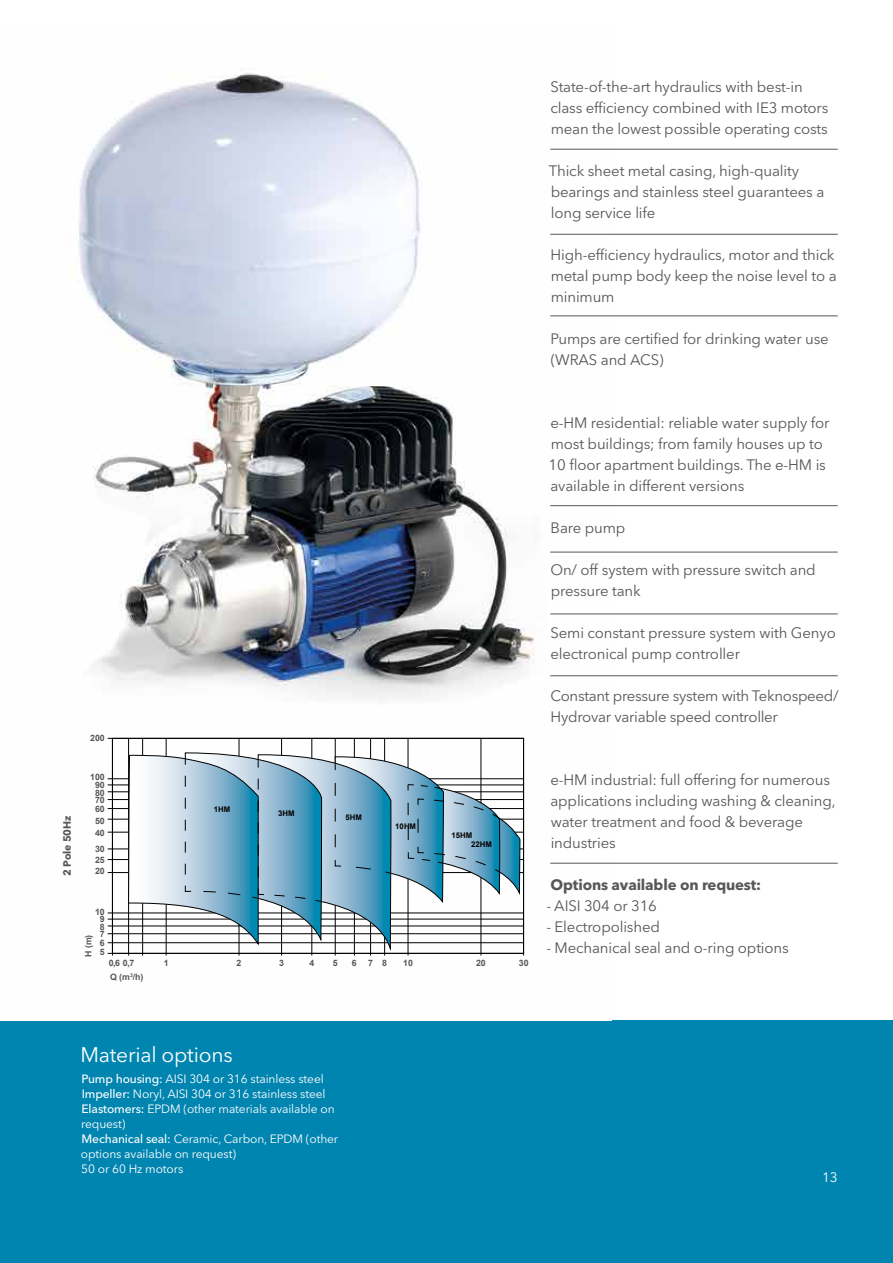
<style>
.page{position:relative;width:893px;height:1263px;background:#fff}
.page>*{position:absolute;margin:0;border:0;box-sizing:border-box;transform-origin:0 0}
.t1{font:21px "Avenir Next LT Pro";letter-spacing:-.01em;color:#fff}
.t2{font:15px/21px "Avenir Next LT Pro";letter-spacing:-.01em;color:#575756}
.t3{font:700 15px "Avenir Next LT Pro";letter-spacing:-.01em;color:#575756}
.t4{font:13.5px "Avenir Next LT Pro";color:#fff}
.t5{font:12px/15px "Avenir Next LT Pro";letter-spacing:-.01em;color:#fff}
.t6{font:700 10.5px "Avenir Next LT Pro";letter-spacing:-.01em;color:#575756}
.t7{font:700 8.7px "Arial";color:#575756}
.t8{font:700 7.8px "Arial";color:#000}
.s1{font-weight:500}
</style>
<div class="page">
<div style="left:0;top:1020px;width:893px;height:243px;background:#0085b0"></div>
<img style="left:76px;top:73px;width:535px;height:883px">
<hr style="left:166px;top:738px;width:1px;height:215px;background:#000">
<hr style="left:408px;top:738px;width:1px;height:215px;background:#000">
<hr style="left:128px;top:738px;width:1px;height:215px;background:#000">
<hr style="left:142px;top:738px;width:1px;height:215px;background:#000">
<hr style="left:239px;top:738px;width:1px;height:215px;background:#000">
<hr style="left:281px;top:738px;width:1px;height:215px;background:#000">
<hr style="left:312px;top:738px;width:1px;height:215px;background:#000">
<hr style="left:335px;top:738px;width:1px;height:215px;background:#000">
<hr style="left:354px;top:738px;width:1px;height:215px;background:#000">
<hr style="left:370px;top:738px;width:1px;height:215px;background:#000">
<hr style="left:384px;top:738px;width:1px;height:215px;background:#000">
<hr style="left:481px;top:738px;width:1px;height:215px;background:#000">
<hr style="left:112px;top:913px;width:412px;height:1px;background:#000">
<hr style="left:112px;top:778px;width:412px;height:1px;background:#000">
<hr style="left:112px;top:953px;width:412px;height:1px;background:#000">
<hr style="left:112px;top:942px;width:412px;height:1px;background:#000">
<hr style="left:112px;top:933px;width:412px;height:1px;background:#000">
<hr style="left:112px;top:926px;width:412px;height:1px;background:#000">
<hr style="left:112px;top:919px;width:412px;height:1px;background:#000">
<hr style="left:112px;top:872px;width:412px;height:1px;background:#000">
<hr style="left:112px;top:859px;width:412px;height:1px;background:#000">
<hr style="left:112px;top:849px;width:412px;height:1px;background:#000">
<hr style="left:112px;top:832px;width:412px;height:1px;background:#000">
<hr style="left:112px;top:819px;width:412px;height:1px;background:#000">
<hr style="left:112px;top:808px;width:412px;height:1px;background:#000">
<hr style="left:112px;top:799px;width:412px;height:1px;background:#000">
<hr style="left:112px;top:791px;width:412px;height:1px;background:#000">
<hr style="left:112px;top:785px;width:412px;height:1px;background:#000">
<hr style="left:112px;top:738px;width:1px;height:215px;background:#000">
<svg style="left:108px;top:913px;width:4px;height:7px"></svg>
<svg style="left:108px;top:785px;width:4px;height:7px"></svg>
<hr style="left:112px;top:738px;width:412px;height:1px;background:#000">
<hr style="left:523px;top:738px;width:1px;height:215px;background:#000">
<svg style="left:128px;top:752px;width:396px;height:203px"></svg>
<hr style="left:550px;top:149px;width:288px;height:1px;background:#575756">
<hr style="left:550px;top:234px;width:288px;height:1px;background:#575756">
<hr style="left:550px;top:315px;width:288px;height:1px;background:#575756">
<hr style="left:550px;top:675px;width:288px;height:1px;background:#575756">
<hr style="left:550px;top:552px;width:288px;height:1px;background:#575756">
<hr style="left:550px;top:505px;width:288px;height:1px;background:#575756">
<hr style="left:550px;top:863px;width:288px;height:1px;background:#575756">
<hr style="left:550px;top:613px;width:288px;height:1px;background:#575756">
<p class="t2" style="left:550px;top:76px;width:280px">State-of-the-art hydraulics with best-in class efficiency combined with IE3 motors mean the lowest possible operating costs</p>
<p class="t2" style="left:549px;top:160px;width:277px">Thick sheet metal casing, high-quality bearings and stainless steel guarantees a long service life</p>
<p class="t2" style="left:551px;top:244px;width:288px">High-efficiency hydraulics, motor and thick metal pump body keep the noise level to a minimum</p>
<p class="t2" style="left:551px;top:328px;width:280px">Pumps are certified for drinking water use (WRAS and ACS)</p>
<p class="t6" style="left:61px;top:876px;width:62px;rotate:-90deg">2 Pole 50Hz</p>
<p class="t7" style="left:90px;top:732px;width:16px">200</p>
<p class="t7" style="left:90px;top:771px;width:16px">100</p>
<p class="t7" style="left:95px;top:779px;width:11px">90</p>
<p class="t7" style="left:95px;top:787px;width:11px">80</p>
<p class="t7" style="left:95px;top:794px;width:11px">70</p>
<p class="t7" style="left:95px;top:803px;width:11px">60</p>
<p class="t7" style="left:95px;top:815px;width:11px">50</p>
<p class="t7" style="left:95px;top:827px;width:11px">40</p>
<p class="t7" style="left:95px;top:843px;width:11px">30</p>
<p class="t7" style="left:95px;top:854px;width:11px">25</p>
<p class="t7" style="left:95px;top:865px;width:11px">20</p>
<p class="t7" style="left:95px;top:906px;width:11px">10</p>
<p class="t7" style="left:100px;top:913px;width:6px">9</p>
<p class="t7" style="left:100px;top:921px;width:6px">8</p>
<p class="t7" style="left:100px;top:928px;width:6px">7</p>
<p class="t7" style="left:83px;top:957px;width:24px;rotate:-90deg">H (m)</p>
<p class="t7" style="left:100px;top:937px;width:6px">6</p>
<p class="t7" style="left:100px;top:946px;width:6px">5</p>
<p class="t8" style="left:214px;top:804px;width:18px">1HM</p>
<p class="t8" style="left:278px;top:808px;width:18px">3HM</p>
<p class="t8" style="left:345px;top:812px;width:18px">5HM</p>
<p class="t8" style="left:395px;top:821px;width:22px">10HM</p>
<p class="t8" style="left:451px;top:830px;width:22px">15HM</p>
<p class="t8" style="left:471px;top:839px;width:22px">22HM</p>
<p class="t7" style="left:109px;top:957px;width:27px">0,6 0,7</p>
<p class="t7" style="left:164px;top:957px;width:6px">1</p>
<p class="t7" style="left:237px;top:957px;width:6px">2</p>
<p class="t7" style="left:279px;top:957px;width:6px">3</p>
<p class="t7" style="left:309px;top:957px;width:6px">4</p>
<p class="t7" style="left:333px;top:957px;width:6px">5</p>
<p class="t7" style="left:352px;top:957px;width:6px">6</p>
<p class="t7" style="left:368px;top:957px;width:20px">7 8</p>
<p class="t7" style="left:403px;top:957px;width:11px">10</p>
<p class="t7" style="left:476px;top:957px;width:11px">20</p>
<p class="t7" style="left:519px;top:957px;width:11px">30</p>
<p class="t7" style="left:110px;top:971px;width:35px">Q (m<sup>3</sup>/h)</p>
<p class="t2" style="left:549px;top:412px;width:282px">e-HM residential: reliable water supply for most buildings; from family houses up to 10 floor apartment buildings. The e-HM is available in different versions</p>
<p class="t2" style="left:551px;top:517px;width:76px">Bare pump</p>
<p class="t2" style="left:550px;top:559px;width:267px">On/ off system with pressure switch and pressure tank</p>
<p class="t2" style="left:550px;top:622px;width:287px">Semi constant pressure system with Genyo electronical pump controller</p>
<p class="t2" style="left:550px;top:685px;width:290px">Constant pressure system with Teknospeed/<br>Hydrovar variable speed controller</p>
<p class="t2" style="left:550px;top:769px;width:287px">e-HM industrial: full offering for numerous applications including washing &amp; cleaning, water treatment and food &amp; beverage industries</p>
<p class="t3" style="left:551px;top:876px;width:212px">Options available on request:</p>
<p class="t2" style="left:546px;top:895px;width:112px">- AISI 304 or 316</p>
<p class="t2" style="left:546px;top:916px;width:115px">- Electropolished</p>
<p class="t2" style="left:546px;top:937px;width:244px">- Mechanical seal and o-ring options</p>
<h1 class="t1" style="left:81px;top:1042px;width:154px">Material options</h1>
<p class="t5" style="left:81px;top:1071px;width:259px"><span class="s1">Pump housing:</span> AISI 304 or 316 stainless steel <span class="s1">Impeller:</span> Noryl, AISI 304 or 316 stainless steel <span class="s1">Elastomers:</span> EPDM (other materials available on request)<br><span class="s1">Mechanical seal:</span> Ceramic, Carbon, EPDM (other options available on request)<br>50 or 60 Hz motors</p>
<p class="t4" style="left:822px;top:1169px;width:17px">13</p>
</div>
